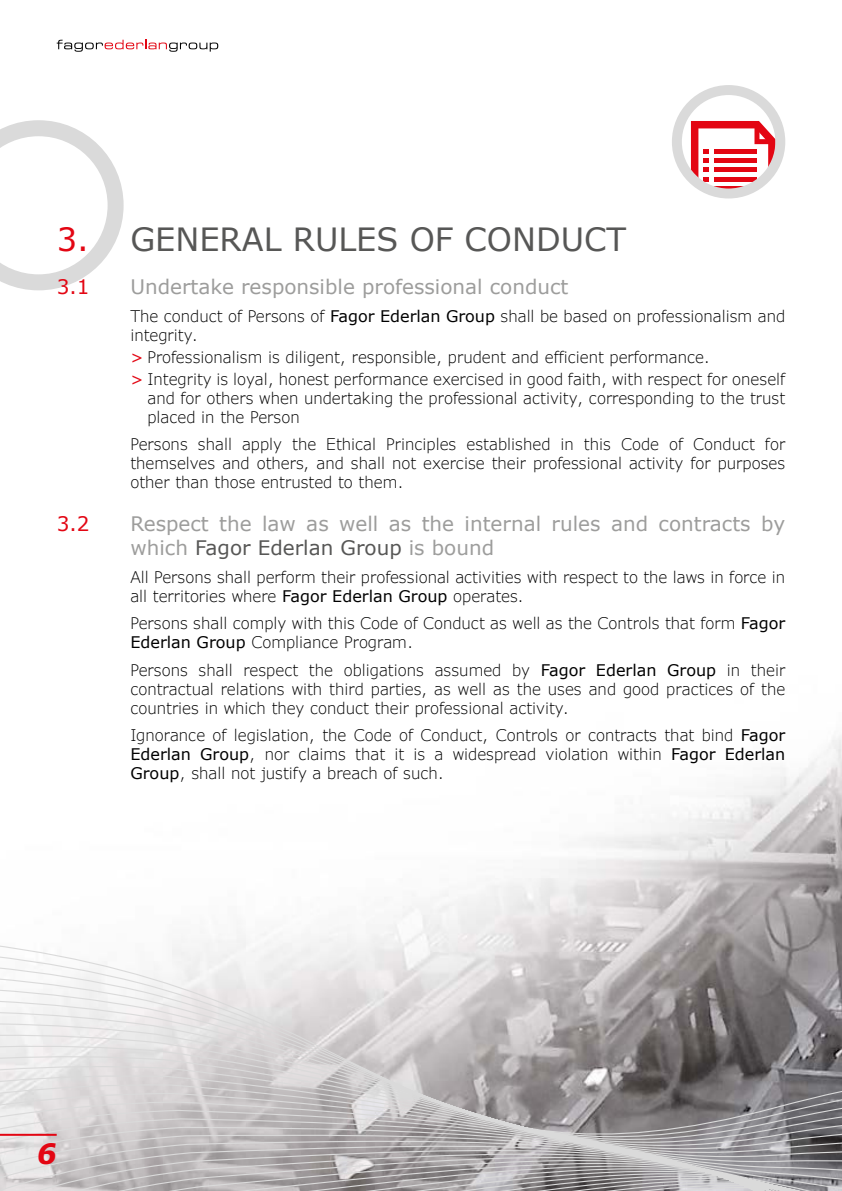
<style>
.page{position:relative;width:842px;height:1191px;background:#fff}
.page>*{position:absolute;margin:0;border:0;box-sizing:border-box;transform-origin:0 0}
.t1{font:32px "Verdana";color:#575756}
.t2{font:italic 700 28px "Verdana";color:#e30613}
.t3{font:20px/24px "Verdana";color:#9d9d9c}
.t4{font:20px "Verdana";color:#e30613}
.t5{font:300 16px/19px "Verdana Pro W01";color:#000}
.s1{color:#e30613}
.s2{font-family:"Verdana";font-weight:400}
.s3{font-family:"Verdana";font-weight:400;color:#e30613}
.s4{color:#575756}
</style>
<div class="page">
<img style="left:487px;top:736px;width:355px;height:156px">
<svg style="left:672px;top:85px;width:113px;height:113px"></svg>
<svg style="left:0;top:120px;width:124px;height:170px"></svg>
<svg style="left:57px;top:40px;width:161px;height:12px"></svg>
<svg style="left:0;top:892px;width:842px;height:299px"></svg>
<hr style="left:0;top:1133px;width:57px;height:2px;background:#e30613">
<h1 class="t1" style="left:57px;top:218px;width:571px"><span class="s1">3.</span> GENERAL RULES OF CONDUCT</h1>
<p class="t4" style="left:57px;top:273px;width:34px">3.1</p>
<p class="t3" style="left:130px;top:275px;width:440px">Undertake responsible professional conduct</p>
<p class="t5" style="left:130px;top:306px;width:656px">The conduct of Persons of <span class="s2">Fagor Ederlan Group</span> shall be based on professionalism and integrity.</p>
<p class="t5" style="left:130px;top:345px;width:656px;line-height:21.8px"><span class="s3">&gt;</span> Professionalism is diligent, responsible, prudent and efficient performance.<br><span class="s3">&gt;</span> Integrity is loyal, honest performance exercised in good faith, with respect for oneself</p>
<p class="t5" style="left:147px;top:388px;width:639px">and for others when undertaking the professional activity, corresponding to the trust placed in the Person</p>
<p class="t5" style="left:130px;top:434px;width:656px;text-align:justify">Persons shall apply the Ethical Principles established in this Code of Conduct for themselves and others, and shall not exercise their professional activity for purposes other than those entrusted to them.</p>
<p class="t4" style="left:57px;top:510px;width:34px">3.2</p>
<p class="t3" style="left:130px;top:511px;width:656px">Respect the law as well as the internal rules and contracts by which <span class="s4">Fagor Ederlan Group</span> is bound</p>
<p class="t5" style="left:130px;top:567px;width:656px">All Persons shall perform their professional activities with respect to the laws in force in all territories where <span class="s2">Fagor Ederlan Group</span> operates.</p>
<p class="t5" style="left:130px;top:613px;width:656px">Persons shall comply with this Code of Conduct as well as the Controls that form <span class="s2">Fagor<br>Ederlan Group</span> Compliance Program.</p>
<p class="t5" style="left:130px;top:660px;width:656px;text-align:justify">Persons shall respect the obligations assumed by <span class="s2">Fagor Ederlan Group</span> in their contractual relations with third parties, as well as the uses and good practices of the countries in which they conduct their professional activity.</p>
<p class="t5" style="left:130px;top:725px;width:656px;text-align:justify">Ignorance of legislation, the Code of Conduct, Controls or contracts that bind <span class="s2">Fagor Ederlan Group</span>, nor claims that it is a widespread violation within <span class="s2">Fagor Ederlan Group</span>, shall not justify a breach of such.</p>
<h2 class="t2" style="left:37px;top:1134px;width:21px">6</h2>
</div>
